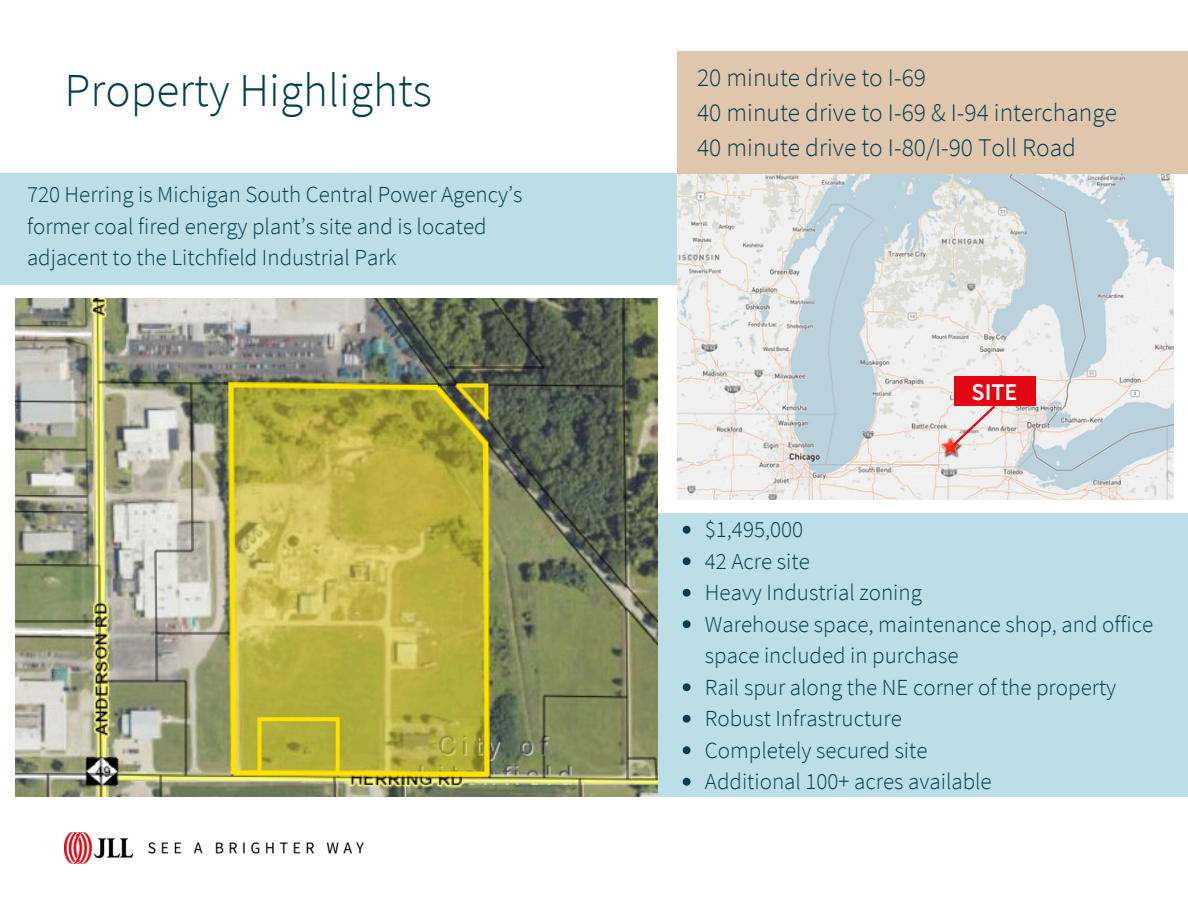
<style>
.page{position:relative;width:1188px;height:918px;background:#fff}
.page>*{position:absolute;margin:0;border:0;box-sizing:border-box;transform-origin:0 0}
.t1{font:300 47.25px "Source Sans Pro";color:#003e51}
.t2{font:300 25.35px "Source Sans Pro";color:#003e51}
.t3{font:600 24px "Source Sans Pro";color:#fff}
.t4{font:300 22.95px/31.5px "Source Sans Pro";color:#003e51}
</style>
<div class="page">
<img style="left:65px;top:833px;width:299px;height:30px">
<div style="left:0;top:173px;width:789px;height:112px;background:#bcdee6"></div>
<div style="left:550px;top:513px;width:638px;height:284px;background:#bcdee6"></div>
<img style="left:15px;top:298px;width:643px;height:499px">
<img style="left:678px;top:173px;width:496px;height:327px">
<div style="left:954px;top:377px;width:81px;height:29px;background:#e30613"></div>
<svg style="left:951px;top:403px;width:47px;height:44px"></svg>
<div style="left:678px;top:51px;width:510px;height:122px;background:#e0c6ad"></div>
<svg style="left:683px;top:526px;width:8px;height:8px"></svg>
<svg style="left:683px;top:557px;width:8px;height:8px"></svg>
<svg style="left:683px;top:589px;width:8px;height:8px"></svg>
<svg style="left:683px;top:620px;width:8px;height:8px"></svg>
<svg style="left:683px;top:683px;width:8px;height:8px"></svg>
<svg style="left:683px;top:715px;width:8px;height:8px"></svg>
<svg style="left:683px;top:746px;width:8px;height:8px"></svg>
<svg style="left:683px;top:778px;width:8px;height:8px"></svg>
<p class="t1" style="left:65px;top:59px;width:369px">Property Highlights</p>
<p class="t4" style="left:27px;top:178px;width:497px">720 Herring is Michigan South Central Power Agency’s former coal fired energy plant’s site and is located adjacent to the Litchfield Industrial Park</p>
<p class="t2" style="left:697px;top:61px;width:230px">20 minute drive to I-69</p>
<p class="t2" style="left:697px;top:96px;width:421px">40 minute drive to I-69 &amp; I-94 interchange</p>
<p class="t2" style="left:697px;top:131px;width:380px">40 minute drive to I-80/I-90 Toll Road</p>
<p class="t3" style="left:972px;top:376px;width:47px">SITE</p>
<p class="t4" style="left:705px;top:513px;width:100px">$1,495,000</p>
<p class="t4" style="left:705px;top:545px;width:106px">42 Acre site</p>
<h1 class="t4" style="left:705px;top:576px;width:219px">Heavy Industrial zoning</h1>
<p class="t4" style="left:705px;top:608px;width:450px">Warehouse space, maintenance shop, and office space included in purchase</p>
<h2 class="t4" style="left:705px;top:671px;width:413px">Rail spur along the NE corner of the property</h2>
<p class="t4" style="left:705px;top:702px;width:198px">Robust Infrastructure</p>
<p class="t4" style="left:705px;top:734px;width:224px">Completely secured site</p>
<p class="t4" style="left:705px;top:765px;width:288px">Additional 100+ acres available</p>
</div>
